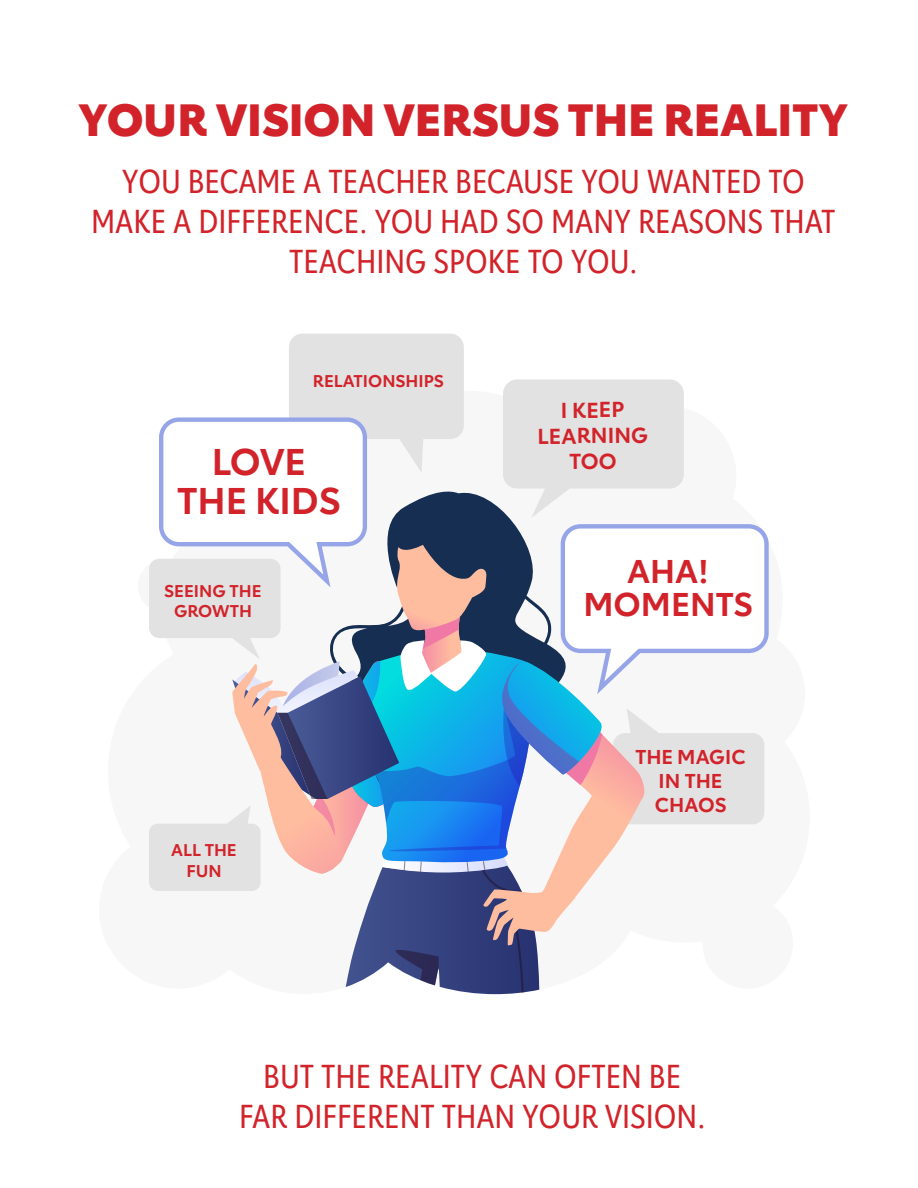
<style>
.page{position:relative;width:918px;height:1188px;background:#fff}
.page>*{position:absolute;margin:0;border:0;box-sizing:border-box;transform-origin:0 0}
.t1{font:800 45px "Lub Dub";color:#d2232a}
.t2{font:700 37.05px/38.4px "Lub Dub";color:#d2232a;text-align:center}
.t3{font:33px/39.6px "Lub Dub Condensed";color:#d2232a;text-align:center}
.t4{font:700 32.85px/32.8px "Lub Dub";color:#d2232a;text-align:center}
.t5{font:700 21.6px/26px "Lub Dub";letter-spacing:-.01em;color:#d2232a;text-align:center}
.t6{font:700 19.95px/24px "Lub Dub";color:#d2232a;text-align:center}
.t7{font:700 16.95px/20.2px "Lub Dub";color:#d2232a;text-align:center}
</style>
<div class="page">
<svg style="left:149px;top:334px;width:620px;height:660px"></svg>
<h1 class="t1" style="left:78px;top:92px;width:772px">YOUR VISION VERSUS THE REALITY</h1>
<p class="t3" style="left:91px;top:162px;width:746px">YOU BECAME A TEACHER BECAUSE YOU WANTED TO<br>MAKE A DIFFERENCE. YOU HAD SO MANY REASONS THAT<br>TEACHING SPOKE TO YOU.</p>
<p class="t7" style="left:313px;top:371px;width:132px">RELATIONSHIPS</p>
<p class="t2" style="left:177px;top:442px;width:165px">LOVE<br>THE KIDS</p>
<p class="t7" style="left:164px;top:581px;width:99px">SEEING THE<br>GROWTH</p>
<p class="t7" style="left:171px;top:840px;width:67px">ALL THE<br>FUN</p>
<p class="t5" style="left:538px;top:397px;width:112px">I KEEP<br>LEARNING<br>TOO</p>
<p class="t4" style="left:583px;top:554px;width:171px">AHA!<br>MOMENTS</p>
<p class="t6" style="left:635px;top:745px;width:112px">THE MAGIC<br>IN THE<br>CHAOS</p>
<p class="t3" style="left:239px;top:1057px;width:468px">BUT THE REALITY CAN OFTEN BE<br>FAR DIFFERENT THAN YOUR VISION.</p>
</div>
